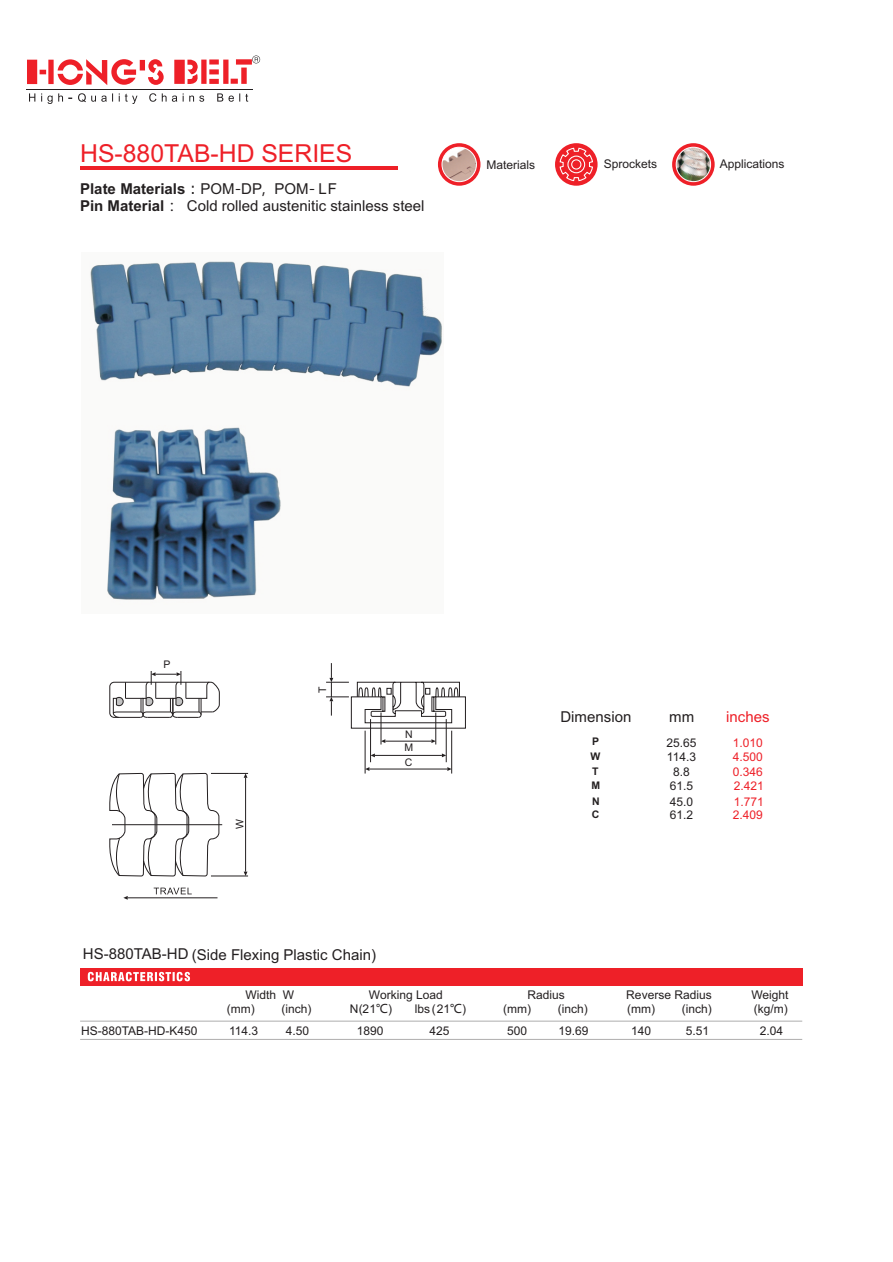
<style>
.page{position:relative;width:893px;height:1262px;background:#fff}
.page>*{position:absolute;margin:0;border:0;box-sizing:border-box;transform-origin:0 0}
.t1{font:24.75px "Arial";color:#ee2028}
.t2{font:15px "Arial";color:#231f20}
.t3{font:700 15px/16.8px "Arial";color:#231f20}
.t4{font:15px "Arial";color:#ee2028}
.t5{font:12px/14.2px "Arial";color:#231f20}
.t6{font:12px "Arial";color:#ee2028}
.t7{font:700 10.5px "Arial";color:#231f20}
.t8{font:10.5px/13.2px "Arial";color:#231f20}
.s1{font-family:"Meiryo";font-weight:400}
.s2{font-weight:400}
.s3{font-family:"Microsoft Ya Hei";font-weight:400}
.s4{font-family:"Microsoft Ya Hei"}
</style>
<div class="page">
<svg style="left:29px;top:93px;width:219px;height:11px"></svg>
<hr style="left:26px;top:89px;width:226px;height:1px;background:#231f20">
<svg style="left:27px;top:55px;width:233px;height:30px"></svg>
<hr style="left:80px;top:166px;width:318px;height:4px;background:#ee2028">
<div style="left:555px;top:143px;width:42px;height:43px;background:#ee2028;border-radius:50%"></div>
<svg style="left:559px;top:147px;width:34px;height:35px"></svg>
<svg style="left:672px;top:143px;width:42px;height:43px"></svg>
<img style="left:676px;top:147px;width:34px;height:35px;border-radius:50%">
<div style="left:675px;top:147px;width:36px;height:35px;border:1px solid #fff;border-radius:50%"></div>
<svg style="left:438px;top:143px;width:42px;height:43px"></svg>
<img style="left:442px;top:147px;width:34px;height:35px;border-radius:50%">
<div style="left:441px;top:147px;width:36px;height:35px;border:1px solid #fff;border-radius:50%"></div>
<div style="left:80px;top:968px;width:722px;height:17px;background:#ee2028"></div>
<hr style="left:80px;top:1020px;width:722px;height:1px;background:#aeadad">
<hr style="left:80px;top:1039px;width:722px;height:1px;background:#aeadad">
<hr style="left:112px;top:824px;width:110px;height:1px;background:#231f20">
<hr style="left:211px;top:773px;width:37px;height:1px;background:#231f20">
<hr style="left:211px;top:875px;width:37px;height:1px;background:#231f20">
<hr style="left:245px;top:777px;width:1px;height:94px;background:#231f20">
<svg style="left:244px;top:871px;width:3px;height:5px"></svg>
<svg style="left:88px;top:671px;width:132px;height:310px"></svg>
<hr style="left:435px;top:712px;width:1px;height:32px;background:#231f20">
<hr style="left:446px;top:719px;width:1px;height:43px;background:#231f20">
<hr style="left:451px;top:730px;width:1px;height:43px;background:#231f20">
<hr style="left:380px;top:712px;width:1px;height:32px;background:#231f20">
<hr style="left:370px;top:719px;width:1px;height:43px;background:#231f20">
<hr style="left:364px;top:730px;width:1px;height:43px;background:#231f20">
<hr style="left:385px;top:740px;width:46px;height:1px;background:#231f20">
<hr style="left:375px;top:755px;width:67px;height:1px;background:#231f20">
<hr style="left:369px;top:768px;width:78px;height:1px;background:#231f20">
<svg style="left:447px;top:767px;width:4px;height:4px"></svg>
<svg style="left:442px;top:753px;width:4px;height:4px"></svg>
<svg style="left:431px;top:739px;width:5px;height:4px"></svg>
<svg style="left:381px;top:739px;width:4px;height:4px"></svg>
<svg style="left:370px;top:753px;width:5px;height:4px"></svg>
<svg style="left:365px;top:767px;width:4px;height:4px"></svg>
<svg style="left:326px;top:663px;width:140px;height:66px"></svg>
<img style="left:90px;top:261px;width:352px;height:339px">
<h1 class="t1" style="left:80px;top:144px;width:274px">HS-880TAB-HD SERIES</h1>
<p class="t3" style="left:80px;top:182px;width:258px">Plate Materials<span class="s1">：</span><span class="s2">POM</span><span class="s3">-</span><span class="s2">DP</span><span class="s3">,</span> <span class="s2">POM</span><span class="s3">-</span> <span class="s2">LF<br></span>Pin Material<span class="s3">：</span></p>
<p class="t2" style="left:187px;top:200px;width:239px">Cold rolled austenitic stainless steel</p>
<p class="t5" style="left:486px;top:158px;width:50px">Materials</p>
<p class="t5" style="left:604px;top:157px;width:55px">Sprockets</p>
<p class="t5" style="left:720px;top:157px;width:66px">Applications</p>
<p class="t8" style="left:163px;top:659px;width:9px">P</p>
<p class="t8" style="left:234px;top:829px;width:11px;rotate:-90deg">W</p>
<p class="t8" style="left:317px;top:692px;width:8px;rotate:-90deg">T</p>
<p class="t8" style="left:404px;top:728px;width:10px">N<br>M</p>
<p class="t8" style="left:405px;top:756px;width:9px">C</p>
<p class="t2" style="left:83px;top:948px;width:294px">HS-880TAB-HD (Side Flexing Plastic Chain)</p>
<p class="t2" style="left:560px;top:710px;width:72px">Dimension</p>
<p class="t2" style="left:669px;top:710px;width:26px">mm</p>
<p class="t4" style="left:726px;top:710px;width:45px">inches</p>
<p class="t7" style="left:592px;top:738px;width:9px">P</p>
<p class="t5" style="left:666px;top:736px;width:32px">25.65</p>
<p class="t6" style="left:732px;top:738px;width:32px">1.010</p>
<p class="t7" style="left:590px;top:752px;width:11px">W</p>
<p class="t5" style="left:667px;top:751px;width:31px">114.3</p>
<p class="t6" style="left:732px;top:752px;width:32px">4.500</p>
<p class="t7" style="left:592px;top:767px;width:8px">T</p>
<p class="t5" style="left:673px;top:765px;width:18px">8.8</p>
<p class="t6" style="left:732px;top:767px;width:32px">0.346</p>
<p class="t7" style="left:591px;top:781px;width:10px">M</p>
<p class="t5" style="left:669px;top:779px;width:25px">61.5</p>
<p class="t6" style="left:733px;top:781px;width:32px">2.421</p>
<p class="t7" style="left:592px;top:797px;width:9px">N</p>
<p class="t5" style="left:669px;top:795px;width:25px">45.0</p>
<p class="t6" style="left:733px;top:797px;width:32px">1.771</p>
<p class="t7" style="left:592px;top:810px;width:9px">C</p>
<p class="t5" style="left:669px;top:808px;width:25px">61.2</p>
<p class="t6" style="left:732px;top:810px;width:32px">2.409</p>
<p class="t5" style="left:81px;top:1024px;width:118px">HS-880TAB-HD-K450</p>
<p class="t5" style="left:245px;top:988px;width:50px">Width W</p>
<p class="t5" style="left:229px;top:1024px;width:31px">114.3</p>
<p class="t5" style="left:350px;top:988px;width:94px;text-indent:19px">Working Load<br>N(21<span class="s4">℃</span>)</p>
<p class="t5" style="left:503px;top:988px;width:86px;text-align:center">Radius<br>(mm) (inch)</p>
<p class="t5" style="left:626px;top:988px;width:87px">Reverse Radius (mm) (inch)</p>
<p class="t5" style="left:751px;top:988px;width:39px">Weight (kg/m)</p>
<p class="t5" style="left:759px;top:1024px;width:25px">2.04</p>
<p class="t5" style="left:431px;top:1003px;width:36px">( <span class="s4">℃</span>)</p>
<p class="t5" style="left:227px;top:1003px;width:86px">(mm) (inch)</p>
<p class="t5" style="left:414px;top:1003px;width:37px">lbs 21</p>
<p class="t5" style="left:286px;top:1024px;width:25px">4.50</p>
<p class="t5" style="left:507px;top:1024px;width:22px">500</p>
<p class="t5" style="left:558px;top:1024px;width:32px">19.69</p>
<p class="t5" style="left:631px;top:1024px;width:22px">140</p>
<p class="t5" style="left:686px;top:1024px;width:25px">5.51</p>
<p class="t5" style="left:357px;top:1024px;width:28px">1890</p>
<p class="t5" style="left:429px;top:1024px;width:22px">425</p>
</div>
